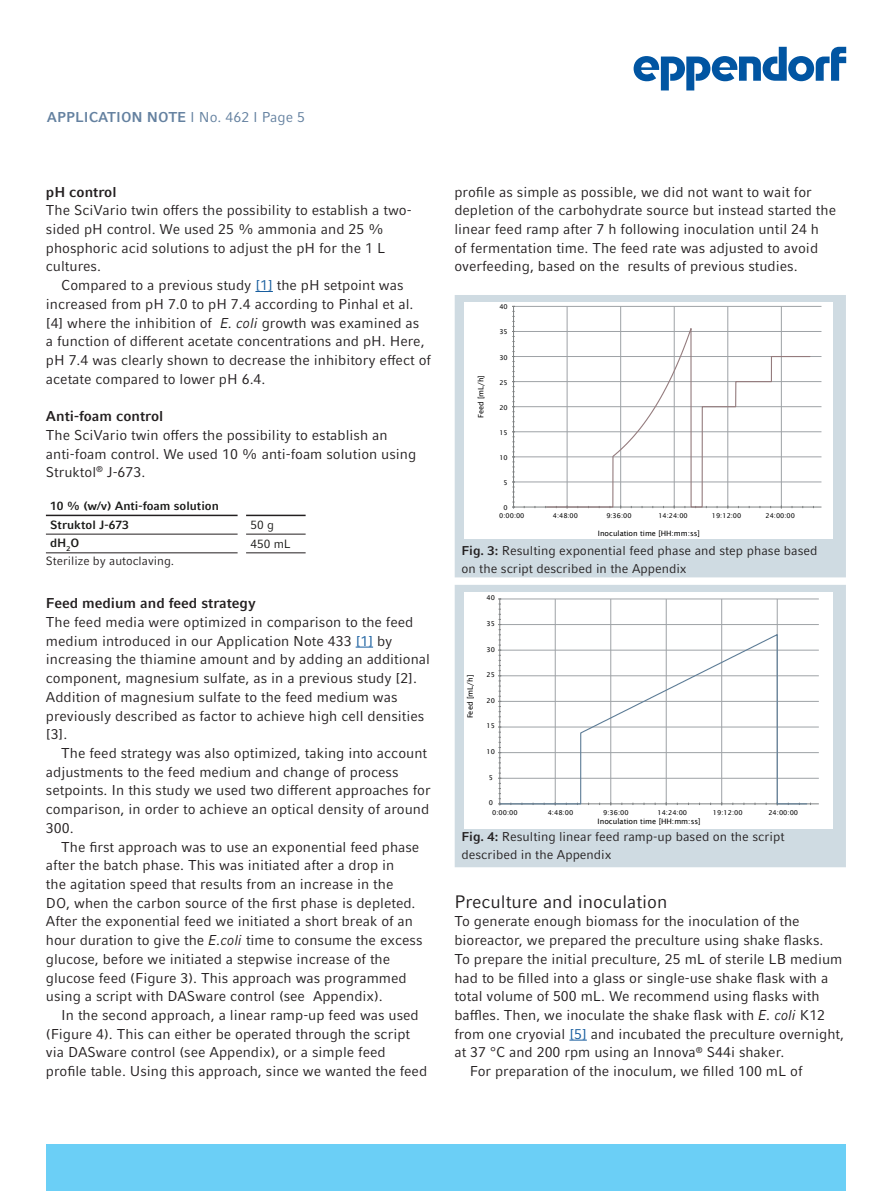
<style>
.page{position:relative;width:893px;height:1191px;background:#fff}
.page>*{position:absolute;margin:0;border:0;box-sizing:border-box;transform-origin:0 0}
.t1{font:18px "Compatil Factfor Eppendorf";color:#231f20}
.t2{font:14.25px/18.8px "Compatil Factfor Eppendorf";color:#231f20}
.t3{font:700 14.25px "Compatil Factfor Eppendorf";color:#231f20}
.t4{font:700 14.25px "Compatil Factfor Eppendorf";color:#6481a0}
.t5{font:12.75px/18.6px "Compatil Factfor Eppendorf";color:#231f20}
.t6{font:700 12px/18.8px "Compatil Factfor Eppendorf";color:#1a1a18}
.t7{font:12px "Compatil Factfor Eppendorf";color:#231f20}
.t8{font:12px "Compatil Factfor Eppendorf";color:#1a1a18}
.t9{font:7.5px "Lucida Sans";color:#000001}
.t10{font:7.35px "Lucida Sans";color:#000001}
.t11{font:6.75px "Lucida Sans";color:#000001}
.t12{font:6.6px "Lucida Sans";letter-spacing:.005em;color:#000001}
.s1{font-weight:400}
.s2{color:#175d9e}
.s3{font-style:italic}
.s4{font-weight:700}
</style>
<div class="page">
<div style="left:47px;top:1144px;width:799px;height:47px;background:#6bcff6"></div>
<svg style="left:811px;top:47px;width:35px;height:34px"></svg>
<svg style="left:255px;top:291px;width:18px;height:1px"></svg>
<svg style="left:356px;top:646px;width:17px;height:1px"></svg>
<hr style="left:46px;top:534px;width:192px;height:1px;background:#231f20">
<hr style="left:46px;top:552px;width:192px;height:1px;background:#231f20">
<hr style="left:246px;top:534px;width:60px;height:1px;background:#231f20">
<hr style="left:246px;top:552px;width:60px;height:1px;background:#231f20">
<hr style="left:46px;top:514px;width:192px;height:2px;background:#231f20">
<hr style="left:246px;top:514px;width:60px;height:2px;background:#231f20">
<svg style="left:569px;top:1039px;width:18px;height:1px"></svg>
<div style="left:455px;top:295px;width:391px;height:282px;background:#cfdbe2"></div>
<div style="left:465px;top:302px;width:368px;height:236px;background:#fff"></div>
<svg style="left:512px;top:306px;width:309px;height:202px"></svg>
<svg style="left:546px;top:46px;width:265px;height:462px"></svg>
<div style="left:455px;top:585px;width:391px;height:282px;background:#cfdbe2"></div>
<div style="left:465px;top:592px;width:368px;height:236px;background:#fff"></div>
<svg style="left:498px;top:598px;width:321px;height:207px"></svg>
<svg style="left:499px;top:632px;width:309px;height:173px"></svg>
<p class="t4" style="left:47px;top:108px;width:260px">APPLICATION NOTE <span class="s1">I No. 462 I Page 5</span></p>
<p class="t3" style="left:46px;top:183px;width:72px">pH control</p>
<p class="t2" style="left:46px;top:201px;width:367px">The SciVario twin offers the possibility to establish a two&shy;sided pH control. We used 25 % ammonia and 25 % phosphoric acid solutions to adjust the pH for the 1 L cultures.</p>
<p class="t2" style="left:46px;top:276px;width:387px;text-indent:15px">Compared to a previous study <span class="s2">[1]</span> the pH setpoint was increased from pH 7.0 to pH 7.4 according to Pinhal et al. [4] where the inhibition of <span class="s3">E. coli</span> growth was examined as<br>a function of different acetate concentrations and pH. Here, pH 7.4 was clearly shown to decrease the inhibitory effect of acetate compared to lower pH 6.4.</p>
<p class="t3" style="left:46px;top:408px;width:119px">Anti-foam control</p>
<p class="t2" style="left:46px;top:425px;width:372px">The SciVario twin offers the possibility to establish an anti-foam control. We used 10 % anti-foam solution using<br>Struktol<sup>®</sup> J-673.</p>
<p class="t6" style="left:50px;top:496px;width:170px">10 % (w/v) Anti-foam solution<br>Struktol J-673</p>
<p class="t8" style="left:250px;top:518px;width:25px">50 g</p>
<p class="t6" style="left:50px;top:534px;width:31px">dH<sub>2</sub>O</p>
<p class="t8" style="left:250px;top:537px;width:42px">450 mL</p>
<p class="t7" style="left:46px;top:554px;width:130px">Sterilize by autoclaving.</p>
<p class="t3" style="left:46px;top:595px;width:211px">Feed medium and feed strategy</p>
<p class="t2" style="left:46px;top:612px;width:386px">The feed media were optimized in comparison to the feed medium introduced in our Application Note 433 <span class="s2">[1]</span> by increasing the thiamine amount and by adding an additional component, magnesium sulfate, as in a previous study [2].<br>Addition of magnesium sulfate to the feed medium was previously described as factor to achieve high cell densities [3].</p>
<p class="t2" style="left:46px;top:743px;width:386px;text-indent:15px">The feed strategy was also optimized, taking into account adjustments to the feed medium and change of process setpoints. In this study we used two different approaches for comparison, in order to achieve an optical density of around 300.</p>
<p class="t2" style="left:46px;top:837px;width:378px;text-indent:15px">The first approach was to use an exponential feed phase after the batch phase. This was initiated after a drop in<br>the agitation speed that results from an increase in the<br>DO, when the carbon source of the first phase is depleted.<br>After the exponential feed we initiated a short break of an hour duration to give the <span class="s3">E.coli</span> time to consume the excess glucose, before we initiated a stepwise increase of the glucose feed (Figure 3). This approach was programmed using a script with DASware control (see Appendix).</p>
<p class="t2" style="left:46px;top:1005px;width:383px;text-indent:15px">In the second approach, a linear ramp-up feed was used (Figure 4). This can either be operated through the script via DASware control (see Appendix), or a simple feed profile table. Using this approach, since we wanted the feed</p>
<p class="t2" style="left:454px;top:182px;width:383px">profile as simple as possible, we did not want to wait for depletion of the carbohydrate source but instead started the linear feed ramp after 7 h following inoculation until 24 h<br>of fermentation time. The feed rate was adjusted to avoid overfeeding, based on the results of previous studies.</p>
<p class="t12" style="left:499px;top:303px;width:10px">40</p>
<p class="t12" style="left:499px;top:328px;width:10px">35</p>
<p class="t10" style="left:477px;top:418px;width:45px;rotate:-90deg">Feed [mL/h]</p>
<p class="t12" style="left:499px;top:353px;width:10px">30</p>
<p class="t12" style="left:499px;top:378px;width:10px">25</p>
<p class="t12" style="left:499px;top:403px;width:10px">20</p>
<p class="t12" style="left:499px;top:429px;width:10px">15</p>
<p class="t12" style="left:499px;top:454px;width:10px">10</p>
<p class="t12" style="left:504px;top:479px;width:6px">5</p>
<p class="t12" style="left:504px;top:504px;width:6px">0</p>
<p class="t12" style="left:499px;top:512px;width:27px">0:00:00</p>
<p class="t12" style="left:553px;top:512px;width:27px">4:48:00</p>
<p class="t12" style="left:606px;top:512px;width:27px">9:36:00</p>
<p class="t12" style="left:658px;top:512px;width:31px">14:24:00</p>
<p class="t12" style="left:712px;top:512px;width:31px">19:12:00</p>
<p class="t12" style="left:765px;top:512px;width:31px">24:00:00</p>
<p class="t10" style="left:598px;top:529px;width:104px">Inoculation time [HH:mm:ss]</p>
<p class="t5" style="left:461px;top:541px;width:358px"><span class="s4">Fig. 3:</span> Resulting exponential feed phase and step phase based on the script described in the Appendix</p>
<p class="t11" style="left:486px;top:594px;width:10px">40</p>
<p class="t11" style="left:486px;top:619px;width:10px">35</p>
<p class="t9" style="left:466px;top:718px;width:45px;rotate:-90deg">Feed [mL/h]</p>
<p class="t11" style="left:486px;top:645px;width:10px">30</p>
<p class="t11" style="left:486px;top:671px;width:10px">25</p>
<p class="t11" style="left:486px;top:696px;width:10px">20</p>
<p class="t11" style="left:486px;top:722px;width:10px">15</p>
<p class="t11" style="left:486px;top:747px;width:10px">10</p>
<p class="t11" style="left:489px;top:773px;width:6px">5</p>
<p class="t11" style="left:489px;top:799px;width:6px">0</p>
<p class="t11" style="left:492px;top:808px;width:27px">0:00:00</p>
<p class="t11" style="left:548px;top:808px;width:27px">4:48:00</p>
<p class="t11" style="left:603px;top:808px;width:27px">9:36:00</p>
<p class="t11" style="left:657px;top:808px;width:31px">14:24:00</p>
<p class="t11" style="left:713px;top:808px;width:31px">19:12:00</p>
<p class="t11" style="left:768px;top:808px;width:31px">24:00:00</p>
<p class="t9" style="left:598px;top:817px;width:105px">Inoculation time [HH:mm:ss]</p>
<p class="t5" style="left:461px;top:827px;width:325px"><span class="s4">Fig. 4:</span> Resulting linear feed ramp-up based on the script described in the Appendix</p>
<p class="t1" style="left:454px;top:891px;width:215px">Preculture and inoculation</p>
<p class="t2" style="left:454px;top:912px;width:347px">To generate enough biomass for the inoculation of the</p>
<p class="t2" style="left:454px;top:930px;width:371px">bioreactor, we prepared the preculture using shake flasks.</p>
<p class="t2" style="left:454px;top:949px;width:389px">To prepare the initial preculture, 25 mL of sterile LB medium</p>
<p class="t2" style="left:454px;top:968px;width:375px">had to be filled into a glass or single-use shake flask with a</p>
<p class="t2" style="left:454px;top:987px;width:367px">total volume of 500 mL. We recommend using flasks with</p>
<p class="t2" style="left:454px;top:1005px;width:372px">baffles. Then, we inoculate the shake flask with <span class="s3">E. coli</span> K12</p>
<p class="t2" style="left:454px;top:1024px;width:391px">from one cryovial <span class="s2">[5]</span> and incubated the preculture overnight,</p>
<p class="t2" style="left:454px;top:1043px;width:332px">at 37 °C and 200 rpm using an Innova<sup>®</sup> S44i shaker.</p>
<p class="t2" style="left:470px;top:1061px;width:334px">For preparation of the inoculum, we filled 100 mL of</p>
</div>
